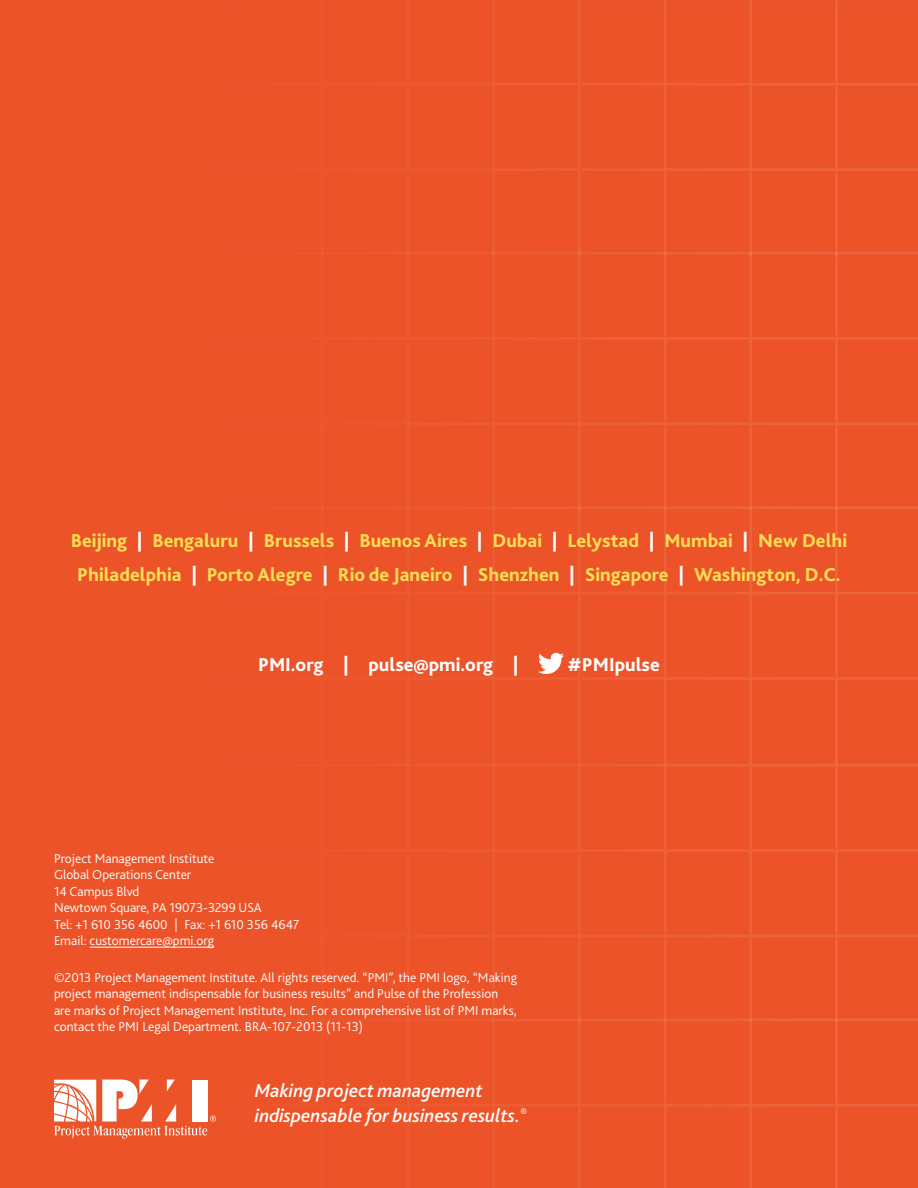
<style>
.page{position:relative;width:918px;height:1188px;background:#ec5328}
.page>*{position:absolute;margin:0;border:0;box-sizing:border-box;transform-origin:0 0}
.Body{font:800 19.5px/34.5px "Bliss 2";color:#ffdd54;text-align:center}
.t1{font:italic 500 19.5px/25.5px "Bliss 2";color:#fff}
.Body-2{font:800 19.5px "Bliss 2";color:#fff}
.Copyright{font:300 13.5px/16.5px "Bliss 2";color:#fff}
.s1{color:#fff}
</style>
<div class="page">
<hr style="left:90px;top:947px;width:124px;height:1px;background:#fff">
<img style="left:538px;top:652px;width:25px;height:22px">
<svg style="left:54px;top:1080px;width:162px;height:59px"></svg>
<p class="Body" style="left:71px;top:522px;width:778px">Beijing <span class="s1">|</span> Bengaluru <span class="s1">|</span> Brussels <span class="s1">|</span> Buenos Aires <span class="s1">|</span> Dubai <span class="s1">|</span> Lelystad <span class="s1">|</span> Mumbai <span class="s1">|</span> New Delhi<br>Philadelphia <span class="s1">|</span> Porto Alegre <span class="s1">|</span> Rio de Janeiro <span class="s1">|</span> Shenzhen <span class="s1">|</span> Singapore <span class="s1">|</span> Washington, D.C.</p>
<p class="Body-2" style="left:258px;top:652px;width:262px">PMI.org | pulse@pmi.org |</p>
<p class="Body-2" style="left:568px;top:652px;width:94px">#PMIpulse</p>
<p class="Copyright" style="left:54px;top:850px;width:247px">Project Management Institute<br>Global Operations Center<br>14 Campus Blvd<br>Newtown Square, PA 19073-3299 USA<br>Tel: +1 610 356 4600 | Fax: +1 610 356 4647<br>Email: customercare@pmi.org</p>
<p class="Copyright" style="left:54px;top:969px;width:465px">©2013 Project Management Institute. All rights reserved. “PMI”, the PMI logo, “Making project management indispensable for business results” and Pulse of the Profession are marks of Project Management Institute, Inc. For a comprehensive list of PMI marks, contact the PMI Legal Department. BRA-107-2013 (11-13)</p>
<h1 class="t1" style="left:255px;top:1077px;width:273px">Making project management indispensable for business results.<sup>®</sup></h1>
</div>
